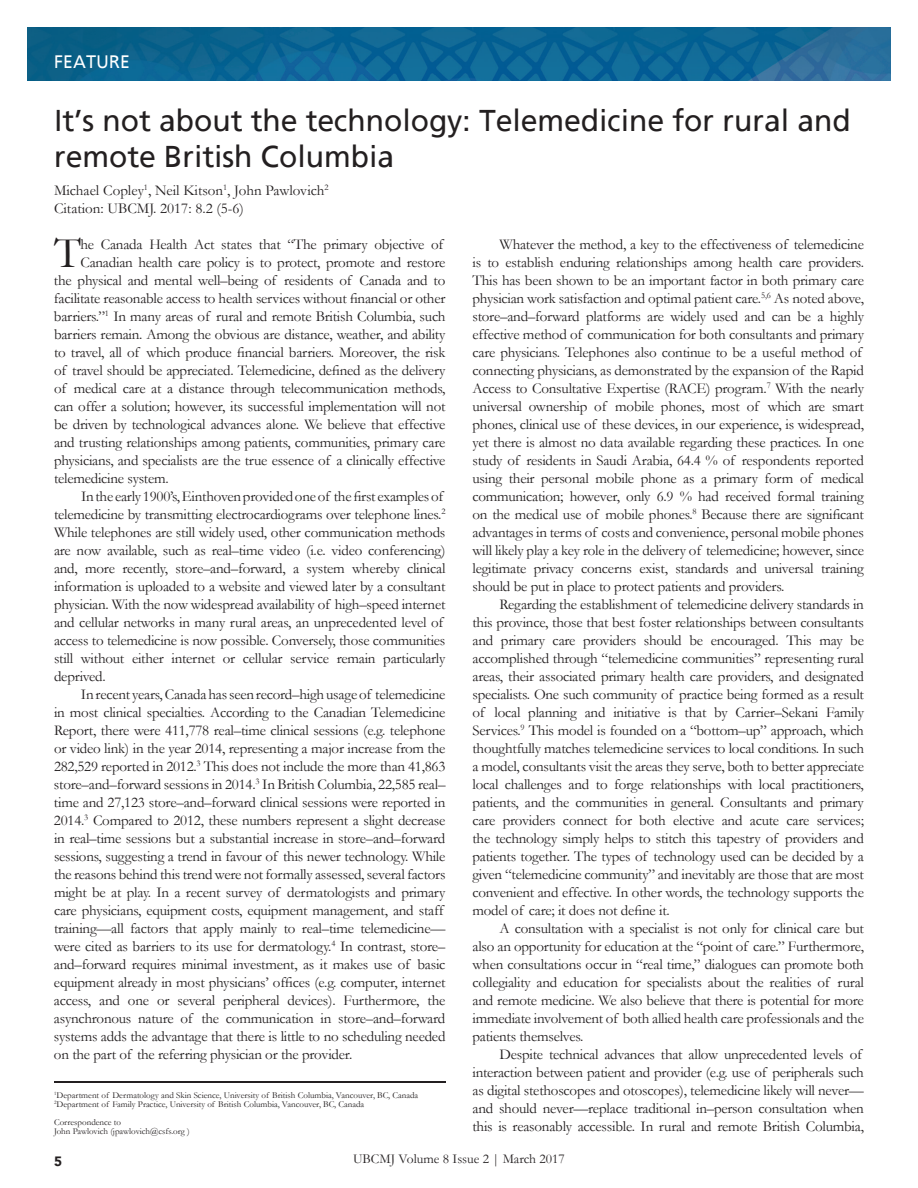
<style>
.page{position:relative;width:918px;height:1188px;background:#fff}
.page>*{position:absolute;margin:0;border:0;box-sizing:border-box;transform-origin:0 0}
.t1{font:43.8px "Garamond";color:#231f20}
.t2{font:30px/36px "Frutiger Linotype";color:#231f20}
.t3{font:18px "Frutiger Linotype";color:#fff}
.t4{font:15px/18px "Garamond";letter-spacing:-.015em;color:#231f20}
.t5{font:13.5px "Garamond";color:#231f20}
.t6{font:900 13.5px "Avenir";color:#231f20}
.t7{font:9px/9px "Garamond";color:#231f20}
</style>
<div class="page">
<img style="left:27px;top:27px;width:864px;height:54px">
<hr style="left:54px;top:1082px;width:392px;height:1px;background:#231f20">
<p class="t3" style="left:54px;top:51px;width:78px">FEATURE</p>
<h2 class="t2" style="left:54px;top:102px;width:798px">It’s not about the technology: Telemedicine for rural and remote British Columbia</h2>
<p class="t4" style="left:54px;top:181px;width:276px">Michael Copley<sup>1</sup>, Neil Kitson<sup>1</sup>, John Pawlovich<sup>2<br></sup>Citation: UBCMJ. 2017: 8.2 (5-6)</p>
<h1 class="t1" style="left:54px;top:227px;width:28px">T</h1>
<p class="t4" style="left:80px;top:236px;width:365px">he Canada Health Act states that “The primary objective of</p>
<p class="t4" style="left:80px;top:254px;width:366px">Canadian health care policy is to protect, promote and restore</p>
<p class="t4" style="left:54px;top:272px;width:393px">the physical and mental well–being of residents of Canada and to</p>
<p class="t4" style="left:54px;top:290px;width:393px">facilitate reasonable access to health services without financial or other</p>
<p class="t4" style="left:54px;top:308px;width:393px">barriers.”<sup>1</sup> In many areas of rural and remote British Columbia, such</p>
<p class="t4" style="left:54px;top:326px;width:393px">barriers remain. Among the obvious are distance, weather, and ability</p>
<p class="t4" style="left:54px;top:344px;width:393px">to travel, all of which produce financial barriers. Moreover, the risk</p>
<p class="t4" style="left:54px;top:362px;width:393px">of travel should be appreciated. Telemedicine, defined as the delivery</p>
<p class="t4" style="left:54px;top:380px;width:393px">of medical care at a distance through telecommunication methods,</p>
<p class="t4" style="left:54px;top:398px;width:393px">can offer a solution; however, its successful implementation will not</p>
<p class="t4" style="left:54px;top:416px;width:393px">be driven by technological advances alone. We believe that effective</p>
<p class="t4" style="left:54px;top:434px;width:393px">and trusting relationships among patients, communities, primary care</p>
<p class="t4" style="left:54px;top:452px;width:393px">physicians, and specialists are the true essence of a clinically effective</p>
<p class="t4" style="left:54px;top:470px;width:116px">telemedicine system.</p>
<p class="t4" style="left:81px;top:488px;width:364px">In the early 1900’s, Einthoven provided one of the first examples of</p>
<p class="t4" style="left:54px;top:506px;width:393px">telemedicine by transmitting electrocardiograms over telephone lines.<sup>2</sup></p>
<p class="t4" style="left:54px;top:524px;width:393px">While telephones are still widely used, other communication methods</p>
<p class="t4" style="left:54px;top:542px;width:393px">are now available, such as real–time video (i.e. video conferencing)</p>
<p class="t4" style="left:54px;top:560px;width:393px">and, more recently, store–and–forward, a system whereby clinical</p>
<p class="t4" style="left:54px;top:578px;width:393px">information is uploaded to a website and viewed later by a consultant</p>
<p class="t4" style="left:54px;top:596px;width:393px">physician. With the now widespread availability of high–speed internet</p>
<p class="t4" style="left:54px;top:614px;width:391px">and cellular networks in many rural areas, an unprecedented level of</p>
<p class="t4" style="left:54px;top:632px;width:393px">access to telemedicine is now possible. Conversely, those communities</p>
<p class="t4" style="left:54px;top:650px;width:393px">still without either internet or cellular service remain particularly</p>
<p class="t4" style="left:54px;top:668px;width:53px">deprived.</p>
<p class="t4" style="left:81px;top:686px;width:366px">In recent years, Canada has seen record–high usage of telemedicine</p>
<p class="t4" style="left:54px;top:704px;width:393px">in most clinical specialties. According to the Canadian Telemedicine</p>
<p class="t4" style="left:54px;top:722px;width:393px">Report, there were 411,778 real–time clinical sessions (e.g. telephone</p>
<p class="t4" style="left:54px;top:740px;width:393px">or video link) in the year 2014, representing a major increase from the</p>
<p class="t4" style="left:54px;top:758px;width:393px">282,529 reported in 2012.<sup>3</sup> This does not include the more than 41,863</p>
<p class="t4" style="left:54px;top:776px;width:393px">store–and–forward sessions in 2014.<sup>3</sup> In British Columbia, 22,585 real–</p>
<p class="t4" style="left:54px;top:794px;width:393px">time and 27,123 store–and–forward clinical sessions were reported in</p>
<p class="t4" style="left:54px;top:812px;width:393px">2014.<sup>3</sup> Compared to 2012, these numbers represent a slight decrease</p>
<p class="t4" style="left:54px;top:830px;width:393px">in real–time sessions but a substantial increase in store–and–forward</p>
<p class="t4" style="left:54px;top:848px;width:393px">sessions, suggesting a trend in favour of this newer technology. While</p>
<p class="t4" style="left:54px;top:866px;width:393px">the reasons behind this trend were not formally assessed, several factors</p>
<p class="t4" style="left:54px;top:884px;width:393px">might be at play. In a recent survey of dermatologists and primary</p>
<p class="t4" style="left:54px;top:902px;width:391px">care physicians, equipment costs, equipment management, and staff</p>
<p class="t4" style="left:54px;top:920px;width:393px">training—all factors that apply mainly to real–time telemedicine—</p>
<p class="t4" style="left:54px;top:938px;width:393px">were cited as barriers to its use for dermatology.<sup>4</sup> In contrast, store–</p>
<p class="t4" style="left:54px;top:956px;width:393px">and–forward requires minimal investment, as it makes use of basic</p>
<p class="t4" style="left:54px;top:974px;width:393px">equipment already in most physicians’ offices (e.g. computer, internet</p>
<p class="t4" style="left:54px;top:992px;width:393px">access, and one or several peripheral devices). Furthermore, the</p>
<p class="t4" style="left:54px;top:1010px;width:393px">asynchronous nature of the communication in store–and–forward</p>
<p class="t4" style="left:54px;top:1028px;width:393px">systems adds the advantage that there is little to no scheduling needed</p>
<p class="t4" style="left:54px;top:1046px;width:300px">on the part of the referring physician or the provider.</p>
<p class="t7" style="left:54px;top:1091px;width:366px"><sup>1</sup>Department of Dermatology and Skin Science, University of British Columbia, Vancouver, BC, Canada<br><sup>2</sup>Department of Family Practice, University of British Columbia, Vancouver, BC, Canada</p>
<p class="t7" style="left:54px;top:1118px;width:137px">Correspondence to<br>John Pawlovich (jpawlovich@csfs.org )</p>
<p class="t4" style="left:472px;top:236px;width:393px;text-indent:27px">Whatever the method, a key to the effectiveness of telemedicine is to establish enduring relationships among health care providers.<br>This has been shown to be an important factor in both primary care physician work satisfaction and optimal patient care.<sup>5,6</sup> As noted above, store–and–forward platforms are widely used and can be a highly effective method of communication for both consultants and primary care physicians. Telephones also continue to be a useful method of connecting physicians, as demonstrated by the expansion of the Rapid Access to Consultative Expertise (RACE) program.<sup>7</sup> With the nearly universal ownership of mobile phones, most of which are smart phones, clinical use of these devices, in our experience, is widespread, yet there is almost no data available regarding these practices. In one study of residents in Saudi Arabia, 64.4 % of respondents reported using their personal mobile phone as a primary form of medical communication; however, only 6.9 % had received formal training on the medical use of mobile phones.<sup>8</sup> Because there are significant advantages in terms of costs and convenience, personal mobile phones will likely play a key role in the delivery of telemedicine; however, since legitimate privacy concerns exist, standards and universal training should be put in place to protect patients and providers.</p>
<p class="t4" style="left:472px;top:596px;width:393px;text-align:justify;text-indent:27px">Regarding the establishment of telemedicine delivery standards in this province, those that best foster relationships between consultants and primary care providers should be encouraged. This may be accomplished through “telemedicine communities” representing rural areas, their associated primary health care providers, and designated specialists. One such community of practice being formed as a result of local planning and initiative is that by Carrier–Sekani Family Services.<sup>9</sup> This model is founded on a “bottom–up” approach, which thoughtfully matches telemedicine services to local conditions. In such a model, consultants visit the areas they serve, both to better appreciate local challenges and to forge relationships with local practitioners, patients, and the communities in general. Consultants and primary care providers connect for both elective and acute care services; the technology simply helps to stitch this tapestry of providers and patients together. The types of technology used can be decided by a given “telemedicine community” and inevitably are those that are most convenient and effective. In other words, the technology supports the model of care; it does not define it.</p>
<p class="t4" style="left:472px;top:920px;width:393px;text-align:justify;text-indent:27px">A consultation with a specialist is not only for clinical care but also an opportunity for education at the “point of care.” Furthermore, when consultations occur in “real time,” dialogues can promote both collegiality and education for specialists about the realities of rural and remote medicine. We also believe that there is potential for more immediate involvement of both allied health care professionals and the patients themselves.</p>
<p class="t4" style="left:472px;top:1046px;width:393px;text-indent:27px">Despite technical advances that allow unprecedented levels of interaction between patient and provider (e.g. use of peripherals such as digital stethoscopes and otoscopes), telemedicine likely will never— and should never—replace traditional in–person consultation when this is reasonably accessible. In rural and remote British Columbia,</p>
<p class="t6" style="left:54px;top:1149px;width:9px">5</p>
<p class="t5" style="left:353px;top:1151px;width:213px">UBCMJ Volume 8 Issue 2 | March 2017</p>
</div>
